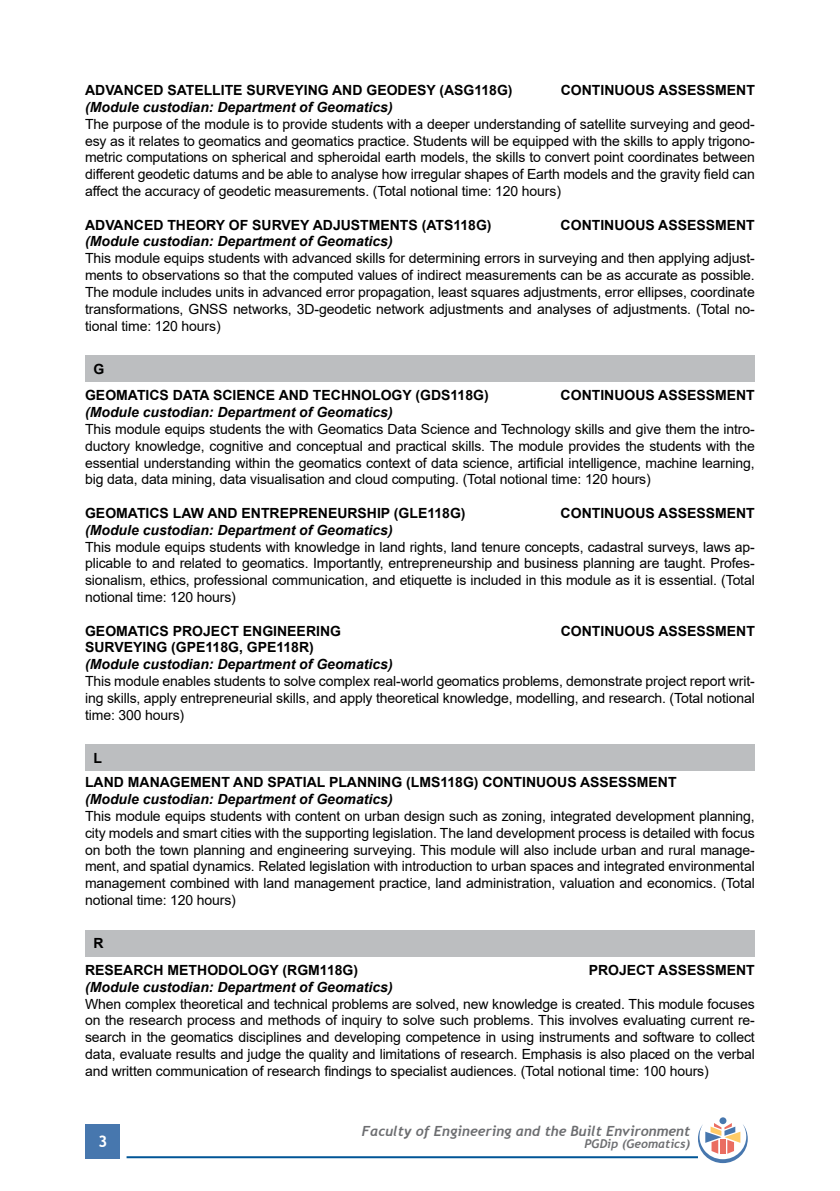
<style>
.page{position:relative;width:840px;height:1191px;background:#fff}
.page>*{position:absolute;margin:0;border:0;box-sizing:border-box;transform-origin:0 0}
.t1{font:700 16px "Trebuchet MS";color:#fff}
.t2{font:14px/16.8px "Arial";letter-spacing:-.01em;color:#000;text-align:justify}
.t3{font:700 14px/26.8px "Arial";color:#000}
.t4{font:italic 700 14px "Arial";color:#000}
.t5{font:italic 700 14px "Trebuchet";color:#6d6e71}
.t6{font:italic 700 12px "Trebuchet";color:#6d6e71}
</style>
<div class="page">
<div style="left:86px;top:1124px;width:34px;height:34px;background:#4777ae"></div>
<hr style="left:126px;top:1156px;width:571px;height:2px;background:#005596">
<div style="left:719px;top:1117px;width:7px;height:7px;background:#4777ae;border-radius:50%"></div>
<svg style="left:697px;top:1123px;width:50px;height:40px"></svg>
<div style="left:85px;top:355px;width:669px;height:26px;background:#bcbec0"></div>
<div style="left:85px;top:744px;width:669px;height:26px;background:#bcbec0"></div>
<div style="left:85px;top:930px;width:669px;height:26px;background:#bcbec0"></div>
<p class="t3" style="left:85px;top:77px;width:429px">ADVANCED SATELLITE SURVEYING AND GEODESY (ASG118G)</p>
<p class="t3" style="left:560px;top:77px;width:195px">CONTINUOUS ASSESSMENT</p>
<p class="t4" style="left:85px;top:98px;width:309px">(Module custodian: Department of Geomatics)</p>
<p class="t2" style="left:85px;top:115px;width:671px">The purpose of the module is to provide students with a deeper understanding of satellite surveying and geod&shy;esy as it relates to geomatics and geomatics practice. Students will be equipped with the skills to apply trigono&shy;metric computations on spherical and spheroidal earth models, the skills to convert point coordinates between different geodetic datums and be able to analyse how irregular shapes of Earth models and the gravity field can affect the accuracy of geodetic measurements. (Total notional time: 120 hours)</p>
<p class="t3" style="left:85px;top:211px;width:408px">ADVANCED THEORY OF SURVEY ADJUSTMENTS (ATS118G)</p>
<p class="t3" style="left:560px;top:211px;width:195px">CONTINUOUS ASSESSMENT</p>
<p class="t4" style="left:85px;top:232px;width:309px">(Module custodian: Department of Geomatics)</p>
<p class="t2" style="left:85px;top:250px;width:671px">This module equips students with advanced skills for determining errors in surveying and then applying adjust&shy;ments to observations so that the computed values of indirect measurements can be as accurate as possible.<br>The module includes units in advanced error propagation, least squares adjustments, error ellipses, coordinate transformations, GNSS networks, 3D-geodetic network adjustments and analyses of adjustments. (Total no&shy;tional time: 120 hours)</p>
<p class="t3" style="left:85px;top:355px;width:405px;text-indent:8px">G<br>GEOMATICS DATA SCIENCE AND TECHNOLOGY (GDS118G)</p>
<p class="t3" style="left:560px;top:382px;width:195px">CONTINUOUS ASSESSMENT</p>
<p class="t4" style="left:85px;top:403px;width:309px">(Module custodian: Department of Geomatics)</p>
<p class="t2" style="left:85px;top:420px;width:670px">This module equips students the with Geomatics Data Science and Technology skills and give them the intro&shy;ductory knowledge, cognitive and conceptual and practical skills. The module provides the students with the essential understanding within the geomatics context of data science, artificial intelligence, machine learning, big data, data mining, data visualisation and cloud computing. (Total notional time: 120 hours)</p>
<p class="t3" style="left:85px;top:500px;width:382px">GEOMATICS LAW AND ENTREPRENEURSHIP (GLE118G)</p>
<p class="t3" style="left:560px;top:500px;width:195px">CONTINUOUS ASSESSMENT</p>
<p class="t4" style="left:85px;top:520px;width:309px">(Module custodian: Department of Geomatics)</p>
<p class="t2" style="left:85px;top:538px;width:670px">This module equips students with knowledge in land rights, land tenure concepts, cadastral surveys, laws ap&shy;plicable to and related to geomatics. Importantly, entrepreneurship and business planning are taught. Profes&shy;sionalism, ethics, professional communication, and etiquette is included in this module as it is essential. (Total notional time: 120 hours)</p>
<p class="t3" style="left:85px;top:617px;width:257px">GEOMATICS PROJECT ENGINEERING</p>
<p class="t3" style="left:560px;top:617px;width:195px">CONTINUOUS ASSESSMENT</p>
<p class="t3" style="left:85px;top:634px;width:230px">SURVEYING (GPE118G, GPE118R)</p>
<p class="t4" style="left:85px;top:655px;width:309px">(Module custodian: Department of Geomatics)</p>
<p class="t2" style="left:85px;top:672px;width:670px">This module enables students to solve complex real-world geomatics problems, demonstrate project report writ&shy;ing skills, apply entrepreneurial skills, and apply theoretical knowledge, modelling, and research. (Total notional time: 300 hours)</p>
<p class="t3" style="left:85px;top:745px;width:592px;line-height:24.8px;text-indent:8px">L<br>LAND MANAGEMENT AND SPATIAL PLANNING (LMS118G) CONTINUOUS ASSESSMENT</p>
<p class="t4" style="left:85px;top:790px;width:309px">(Module custodian: Department of Geomatics)</p>
<p class="t2" style="left:85px;top:807px;width:670px">This module equips students with content on urban design such as zoning, integrated development planning, city models and smart cities with the supporting legislation. The land development process is detailed with focus on both the town planning and engineering surveying. This module will also include urban and rural manage&shy;ment, and spatial dynamics. Related legislation with introduction to urban spaces and integrated environmental management combined with land management practice, land administration, valuation and economics. (Total notional time: 120 hours)</p>
<p class="t3" style="left:85px;top:930px;width:274px;text-indent:8px">R<br>RESEARCH METHODOLOGY (RGM118G)</p>
<p class="t3" style="left:588px;top:956px;width:167px">PROJECT ASSESSMENT</p>
<p class="t4" style="left:85px;top:977px;width:309px">(Module custodian: Department of Geomatics)</p>
<p class="t2" style="left:85px;top:995px;width:671px">When complex theoretical and technical problems are solved, new knowledge is created. This module focuses on the research process and methods of inquiry to solve such problems. This involves evaluating current re&shy;search in the geomatics disciplines and developing competence in using instruments and software to collect data, evaluate results and judge the quality and limitations of research. Emphasis is also placed on the verbal and written communication of research findings to specialist audiences. (Total notional time: 100 hours)</p>
<p class="t1" style="left:98px;top:1131px;width:11px">3</p>
<p class="t5" style="left:362px;top:1121px;width:329px">Faculty of Engineering and the Built Environment</p>
<p class="t6" style="left:584px;top:1135px;width:107px">PGDip (Geomatics)</p>
</div>
